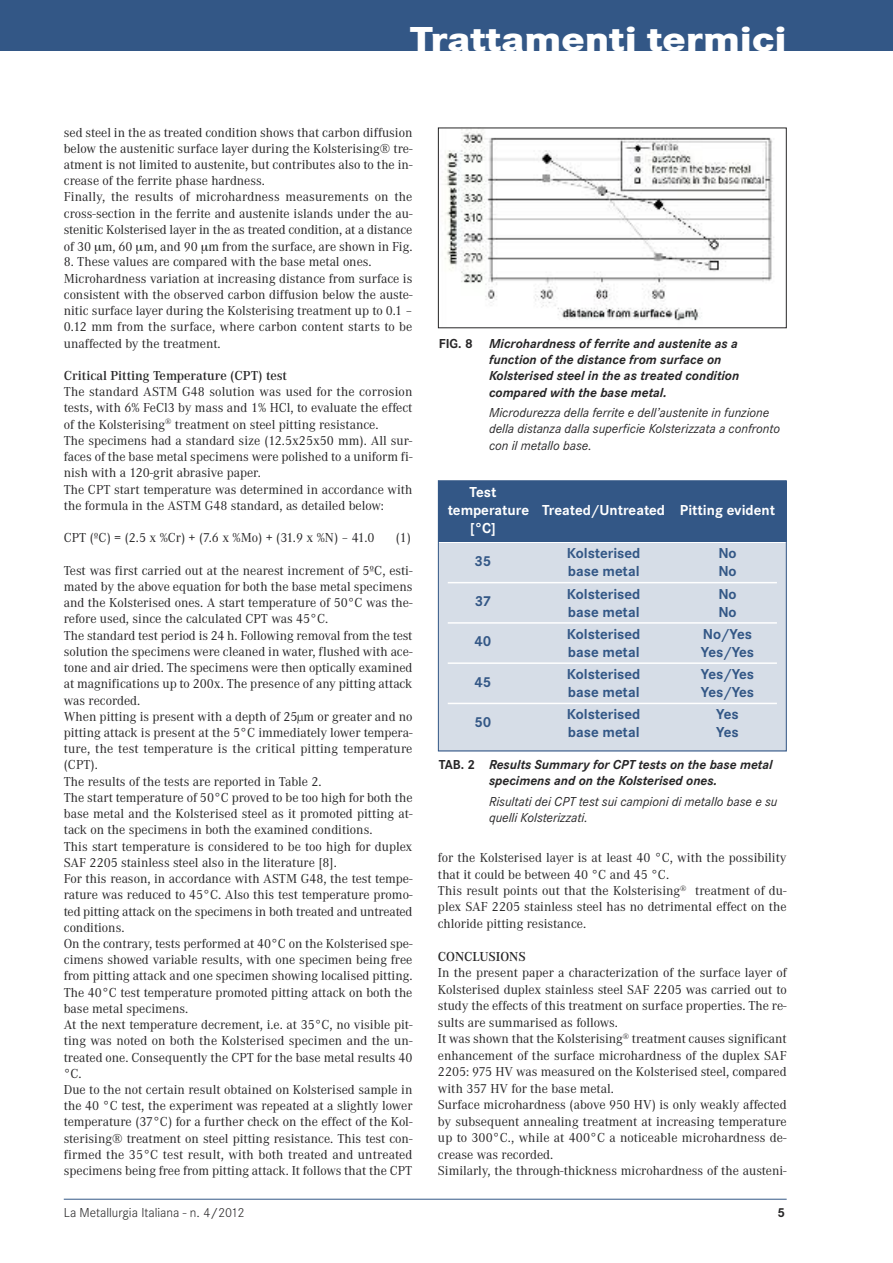
<style>
.page{position:relative;width:893px;height:1263px;background:#fff}
.page>*{position:absolute;margin:0;border:0;box-sizing:border-box;transform-origin:0 0}
.t1{font:800 36px "Corporate S";color:#fff;scale:1.14 1}
.t2{font:700 15px "Corporate S";color:#335786}
.t3{font:700 15px "Corporate S";color:#fff}
.t4{font:13.5px/16.2px "Corporate A";color:#272627}
.t5{font:italic 700 13.5px/16.2px "Corporate S";color:#272627}
.t6{font:italic 13.5px/16.2px "Corporate S";color:#272627}
.t7{font:600 13.5px "Corporate A";color:#272627}
.t8{font:300 13.5px "Corporate S";color:#272627}
.t9{font:700 13.5px "Corporate S";color:#272627}
.s1{font-style:normal}
</style>
<div class="page">
<div style="left:438px;top:543px;width:349px;height:209px;background:#d6dde7"></div>
<div style="left:438px;top:481px;width:349px;height:61px;background:#335786"></div>
<div style="left:0;top:0;width:893px;height:51px;background:#335786"></div>
<hr style="left:64px;top:1199px;width:723px;height:1px;background:#335786">
<img style="left:444px;top:130px;width:330px;height:191px">
<div style="left:438px;top:128px;width:349px;height:200px;border:1px solid #272627"></div>
<div style="left:438px;top:480px;width:349px;height:271px;border:1px solid #335786"></div>
<hr style="left:448px;top:582px;width:329px;height:1px;background:#fff">
<hr style="left:448px;top:622px;width:329px;height:2px;background:#fff">
<hr style="left:448px;top:662px;width:329px;height:2px;background:#fff">
<hr style="left:448px;top:703px;width:329px;height:1px;background:#fff">
<h1 class="t1" style="left:410px;top:18px;width:332px">Trattamenti termici</h1>
<p class="t4" style="left:64px;top:124px;width:350px">sed steel in the as treated condition shows that carbon diffusion below the austenitic surface layer during the Kolsterising® tre&shy;atment is not limited to austenite, but contributes also to the in&shy;crease of the ferrite phase hardness.<br>Finally, the results of microhardness measurements on the cross-section in the ferrite and austenite islands under the au&shy;stenitic Kolsterised layer in the as treated condition, at a distance of 30 m, 60 m, and 90 m from the surface, are shown in Fig.</p>
<p class="t4" style="left:64px;top:254px;width:350px">8. These values are compared with the base metal ones.<br>Microhardness variation at increasing distance from surface is consistent with the observed carbon diffusion below the auste&shy;nitic surface layer during the Kolsterising treatment up to 0.1 – 0.12 mm from the surface, where carbon content starts to be unaffected by the treatment.</p>
<p class="t7" style="left:64px;top:367px;width:225px">Critical Pitting Temperature (CPT) test</p>
<p class="t4" style="left:64px;top:383px;width:350px">The standard ASTM G48 solution was used for the corrosion tests, with 6% FeCl3 by mass and 1% HCl, to evaluate the effect of the Kolsterising<sup>®</sup> treatment on steel pitting resistance.<br>The specimens had a standard size (12.5x25x50 mm). All sur&shy;faces of the base metal specimens were polished to a uniform fi&shy;nish with a 120-grit abrasive paper.<br>The CPT start temperature was determined in accordance with the formula in the ASTM G48 standard, as detailed below:</p>
<p class="t4" style="left:64px;top:529px;width:312px">CPT (ºC) = (2.5 x %Cr) + (7.6 x %Mo) + (31.9 x %N) – 41.0</p>
<p class="t4" style="left:396px;top:529px;width:17px">(1)</p>
<p class="t4" style="left:64px;top:562px;width:350px">Test was first carried out at the nearest increment of 5ºC, esti&shy;mated by the above equation for both the base metal specimens and the Kolsterised ones. A start temperature of 50°C was the&shy;refore used, since the calculated CPT was 45°C.<br>The standard test period is 24 h. Following removal from the test solution the specimens were cleaned in water, flushed with ace&shy;tone and air dried. The specimens were then optically examined at magnifications up to 200x. The presence of any pitting attack was recorded.<br>When pitting is present with a depth of 25µm or greater and no pitting attack is present at the 5°C immediately lower tempera&shy;ture, the test temperature is the critical pitting temperature (CPT).<br>The results of the tests are reported in Table 2.<br>The start temperature of 50°C proved to be too high for both the base metal and the Kolsterised steel as it promoted pitting at&shy;tack on the specimens in both the examined conditions.<br>This start temperature is considered to be too high for duplex SAF 2205 stainless steel also in the literature [8].<br>For this reason, in accordance with ASTM G48, the test tempe&shy;rature was reduced to 45°C. Also this test temperature promo&shy;ted pitting attack on the specimens in both treated and untreated conditions.<br>On the contrary, tests performed at 40°C on the Kolsterised spe&shy;cimens showed variable results, with one specimen being free from pitting attack and one specimen showing localised pitting.<br>The 40°C test temperature promoted pitting attack on both the base metal specimens.<br>At the next temperature decrement, i.e. at 35°C, no visible pit&shy;ting was noted on both the Kolsterised specimen and the un&shy;treated one. Consequently the CPT for the base metal results 40 °C.<br>Due to the not certain result obtained on Kolsterised sample in the 40 °C test, the experiment was repeated at a slightly lower temperature (37°C) for a further check on the effect of the Kol&shy;sterising® treatment on steel pitting resistance. This test con&shy;firmed the 35°C test result, with both treated and untreated specimens being free from pitting attack. It follows that the CPT</p>
<p class="t5" style="left:489px;top:335px;width:252px;text-indent:-50px"><span class="s1">FIG. 8</span> Microhardness of ferrite and austenite as a function of the distance from surface on Kolsterised steel in the as treated condition compared with the base metal.</p>
<p class="t6" style="left:489px;top:404px;width:293px">Microdurezza della ferrite e dell’austenite in funzione della distanza dalla superficie Kolsterizzata a confronto con il metallo base.</p>
<p class="t3" style="left:470px;top:483px;width:28px">Test</p>
<p class="t3" style="left:448px;top:501px;width:329px">temperature Treated/Untreated Pitting evident</p>
<p class="t3" style="left:470px;top:519px;width:27px">[°C]</p>
<p class="t2" style="left:474px;top:552px;width:19px">35</p>
<p class="t2" style="left:567px;top:544px;width:75px">Kolsterised</p>
<p class="t2" style="left:718px;top:544px;width:20px">No</p>
<p class="t2" style="left:568px;top:562px;width:73px">base metal</p>
<p class="t2" style="left:718px;top:562px;width:20px">No</p>
<p class="t2" style="left:475px;top:592px;width:18px">37</p>
<p class="t2" style="left:474px;top:632px;width:19px">40</p>
<p class="t2" style="left:474px;top:673px;width:19px">45</p>
<p class="t2" style="left:567px;top:585px;width:75px">Kolsterised</p>
<p class="t2" style="left:718px;top:585px;width:20px">No</p>
<p class="t2" style="left:568px;top:603px;width:73px">base metal</p>
<p class="t2" style="left:718px;top:603px;width:20px">No</p>
<p class="t2" style="left:567px;top:625px;width:75px">Kolsterised</p>
<p class="t2" style="left:703px;top:625px;width:51px">No/Yes</p>
<p class="t2" style="left:568px;top:643px;width:73px">base metal</p>
<p class="t2" style="left:701px;top:643px;width:55px">Yes/Yes</p>
<p class="t2" style="left:567px;top:665px;width:75px">Kolsterised</p>
<p class="t2" style="left:701px;top:665px;width:55px">Yes/Yes</p>
<p class="t2" style="left:568px;top:683px;width:73px">base metal</p>
<p class="t2" style="left:701px;top:683px;width:55px">Yes/Yes</p>
<p class="t2" style="left:567px;top:705px;width:75px">Kolsterised</p>
<p class="t2" style="left:716px;top:705px;width:24px">Yes</p>
<p class="t2" style="left:568px;top:723px;width:73px">base metal</p>
<p class="t2" style="left:716px;top:723px;width:24px">Yes</p>
<p class="t5" style="left:439px;top:756px;width:335px;text-align:center"><span class="s1">TAB. 2</span> Results Summary for CPT tests on the base metal specimens and on the Kolsterised ones.</p>
<p class="t6" style="left:489px;top:793px;width:290px">Risultati dei CPT test sui campioni di metallo base e su quelli Kolsterizzati.</p>
<p class="t4" style="left:438px;top:849px;width:350px">for the Kolsterised layer is at least 40 °C, with the possibility that it could be between 40 °C and 45 °C.<br>This result points out that the Kolsterising<sup>®</sup> treatment of du&shy;plex SAF 2205 stainless steel has no detrimental effect on the chloride pitting resistance.</p>
<p class="t7" style="left:438px;top:948px;width:89px">CONCLUSIONS</p>
<p class="t4" style="left:438px;top:964px;width:350px">In the present paper a characterization of the surface layer of Kolsterised duplex stainless steel SAF 2205 was carried out to study the effects of this treatment on surface properties. The re&shy;sults are summarised as follows.<br>It was shown that the Kolsterising<sup>®</sup> treatment causes significant enhancement of the surface microhardness of the duplex SAF 2205: 975 HV was measured on the Kolsterised steel, compared with 357 HV for the base metal.<br>Surface microhardness (above 950 HV) is only weakly affected by subsequent annealing treatment at increasing temperature up to 300°C., while at 400°C a noticeable microhardness de&shy;crease was recorded.<br>Similarly, the through-thickness microhardness of the austeni-</p>
<p class="t2" style="left:474px;top:713px;width:19px">50</p>
<p class="t8" style="left:64px;top:1204px;width:182px">La Metallurgia Italiana - n. 4/2012</p>
<p class="t9" style="left:778px;top:1204px;width:9px">5</p>
</div>
